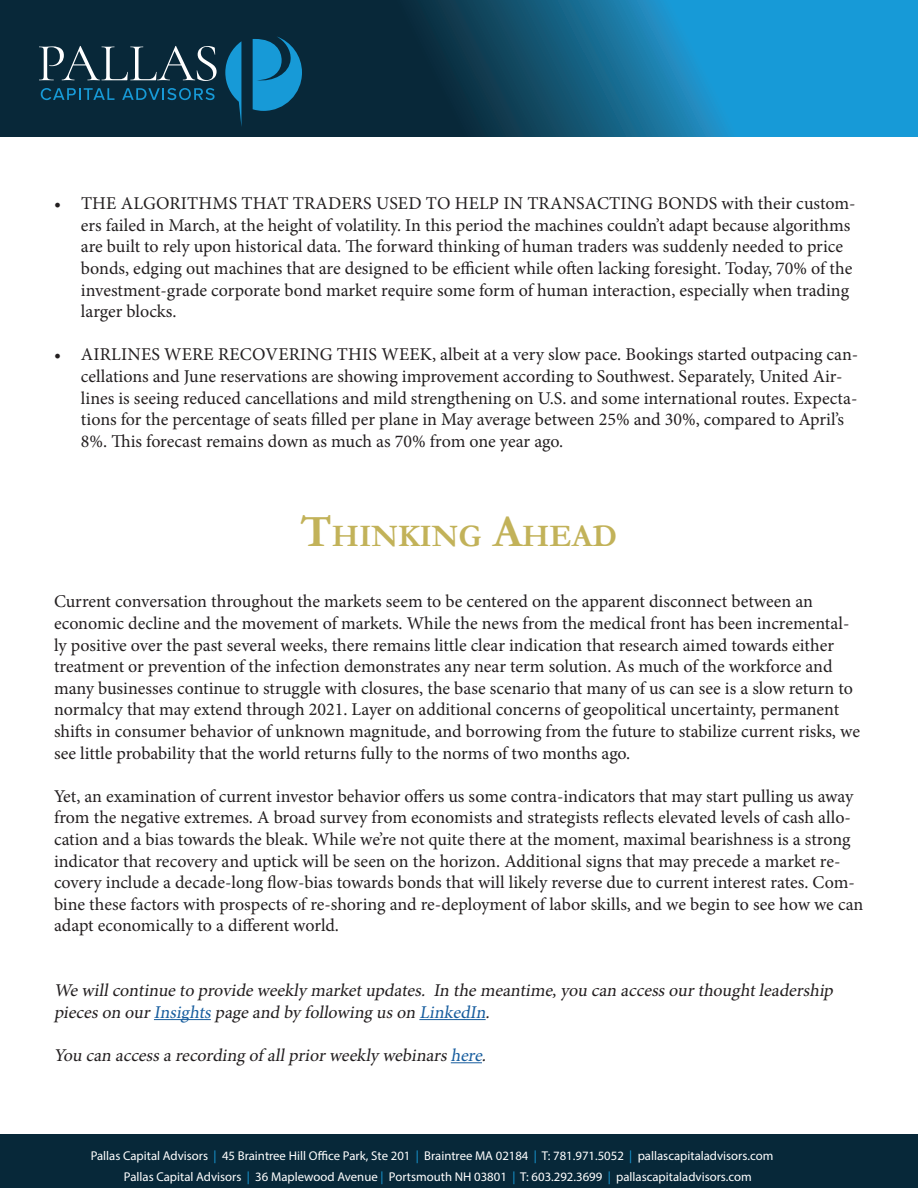
<style>
.page{position:relative;width:918px;height:1188px;background:#fff}
.page>*{position:absolute;margin:0;border:0;box-sizing:border-box;transform-origin:0 0}
.t1{font:700 31.5px "Garamond";color:#c2b259}
.t2{font:18px/21.6px "Minion Pro";color:#231f20}
.t3{font:italic 18px/21.6px "Minion Pro";letter-spacing:-.035em;color:#231f20}
.t4{font:italic 18px "Minion Pro";letter-spacing:-.155em;color:#231f20}
.t5{font:12.75px/20.5px "Myriad Pro";color:#fff}
.s1{font-size:45px}
.s2{color:#175d9e}
.s3{color:#179ad7}
</style>
<div class="page">
<svg style="left:0;top:0;width:918px;height:137px;background:#105779"></svg>
<svg style="left:225px;top:41px;width:16px;height:86px"></svg>
<svg style="left:253px;top:36px;width:49px;height:75px;background:#1279a9"></svg>
<svg style="left:39px;top:46px;width:178px;height:35px;background:#354f5d"></svg>
<svg style="left:41px;top:88px;width:74px;height:12px"></svg>
<svg style="left:122px;top:88px;width:93px;height:12px"></svg>
<hr style="left:154px;top:1019px;width:57px;height:1px;background:#175d9e">
<hr style="left:419px;top:1019px;width:67px;height:1px;background:#175d9e">
<hr style="left:451px;top:1062px;width:31px;height:1px;background:#175d9e">
<div style="left:0;top:1134px;width:918px;height:54px;background:#072839"></div>
<hr style="left:917px;top:1132px;width:1px;height:56px;background:#072839">
<p class="t2" style="left:81px;top:194px;width:776px;text-indent:-27px">• THE ALGORITHMS THAT TRADERS USED TO HELP IN TRANSACTING BONDS with their custom&shy;ers failed in March, at the height of volatility. In this period the machines couldn’t adapt because algorithms are built to rely upon historical data. The forward thinking of human traders was suddenly needed to price bonds, edging out machines that are designed to be efficient while often lacking foresight. Today, 70% of the investment-grade corporate bond market require some form of human interaction, especially when trading larger blocks.</p>
<p class="t2" style="left:81px;top:346px;width:779px;text-indent:-27px">• AIRLINES WERE RECOVERING THIS WEEK, albeit at a very slow pace. Bookings started outpacing can&shy;cellations and June reservations are showing improvement according to Southwest. Separately, United Air&shy;lines is seeing reduced cancellations and mild strengthening on U.S. and some international routes. Expecta&shy;tions for the percentage of seats filled per plane in May average between 25% and 30%, compared to April’s 8%. This forecast remains down as much as 70% from one year ago.</p>
<h1 class="t1" style="left:301px;top:517px;width:318px"><span class="s1">T</span>HINKING <span class="s1">A</span>HEAD</h1>
<p class="t2" style="left:54px;top:592px;width:808px">Current conversation throughout the markets seem to be centered on the apparent disconnect between an economic decline and the movement of markets. While the news from the medical front has been incremental&shy;ly positive over the past several weeks, there remains little clear indication that research aimed towards either treatment or prevention of the infection demonstrates any near term solution. As much of the workforce and many businesses continue to struggle with closures, the base scenario that many of us can see is a slow return to normalcy that may extend through 2021. Layer on additional concerns of geopolitical uncertainty, permanent shifts in consumer behavior of unknown magnitude, and borrowing from the future to stabilize current risks, we see little probability that the world returns fully to the norms of two months ago.</p>
<p class="t2" style="left:54px;top:787px;width:811px">Yet, an examination of current investor behavior offers us some contra-indicators that may start pulling us away from the negative extremes. A broad survey from economists and strategists reflects elevated levels of cash allo&shy;cation and a bias towards the bleak. While we’re not quite there at the moment, maximal bearishness is a strong indicator that recovery and uptick will be seen on the horizon. Additional signs that may precede a market re&shy;covery include a decade-long flow-bias towards bonds that will likely reverse due to current interest rates. Com&shy;bine these factors with prospects of re-shoring and re-deployment of labor skills, and we begin to see how we can adapt economically to a different world.</p>
<p class="t3" style="left:54px;top:981px;width:783px">We will continue to provide weekly market updates. In the meantime, you can access our thought leadership pieces on our <span class="s2">Insights</span> page and by following us on <span class="s2">LinkedIn</span>.</p>
<p class="t4" style="left:54px;top:1048px;width:436px">You can access a recording of all prior weekly webinars <span class="s2">here</span>.</p>
<p class="t5" style="left:124px;top:1147px;width:651px;text-indent:-33px">Pallas Capital Advisors <span class="s3">|</span> 45 Braintree Hill Office Park, Ste 201 <span class="s3">|</span> Braintree MA 02184 <span class="s3">|</span> T: 781.971.5052 <span class="s3">|</span> pallascapitaladvisors.com<br>Pallas Capital Advisors <span class="s3">|</span> 36 Maplewood Avenue <span class="s3">|</span> Portsmouth NH 03801 <span class="s3">|</span> T: 603.292.3699 <span class="s3">|</span> pallascapitaladvisors.com</p>
</div>
